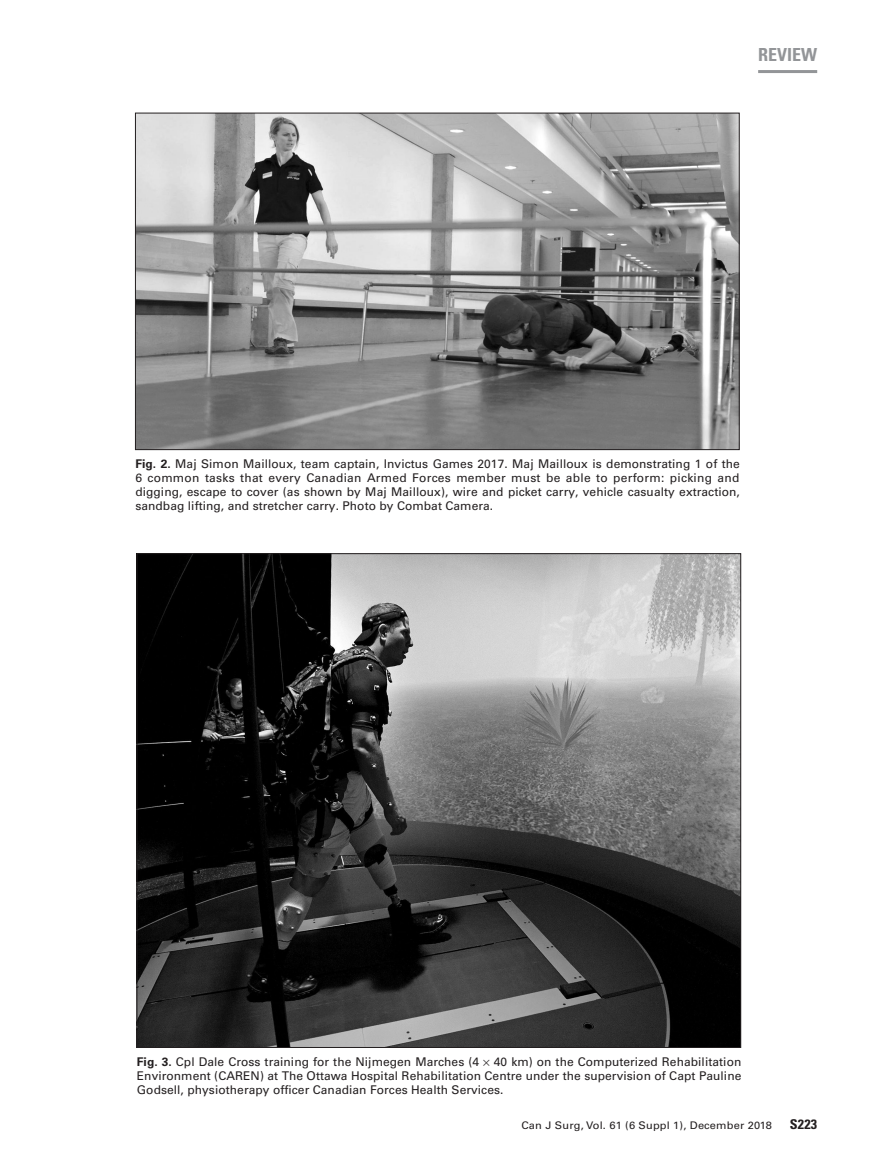
<style>
.page{position:relative;width:878px;height:1175px;background:#fff}
.page>*{position:absolute;margin:0;border:0;box-sizing:border-box;transform-origin:0 0}
.t1{font:700 condensed 18px "Univers LT Std";color:#939598}
.t2{font:700 condensed 13.5px "Univers LT Std";color:#231f20;scale:1.05 1}
.t3{font:12px/14.2px "Univers LT Std";letter-spacing:.005em;color:#231f20;text-align:justify}
.t4{font:10.5px "Univers LT Std";letter-spacing:.015em;color:#231f20;scale:1.05 1}
.s1{font-weight:700}
</style>
<div class="page">
<hr style="left:758px;top:70px;width:59px;height:3px;background:#939598">
<img style="left:137px;top:115px;width:600px;height:333px">
<img style="left:138px;top:555px;width:601px;height:490px">
<h1 class="t1" style="left:758px;top:44px;width:61px">REVIEW</h1>
<p class="t3" style="left:135px;top:456px;width:606px"><span class="s1">Fig. 2.</span> Maj Simon Mailloux, team captain, Invictus Games 2017. Maj Mailloux is demonstrating 1 of the 6 common tasks that every Canadian Armed Forces member must be able to perform: picking and digging, escape to cover (as shown by Maj Mailloux), wire and picket carry, vehicle casualty extraction, sandbag lifting, and stretcher carry. Photo by Combat Camera.</p>
<p class="t3" style="left:137px;top:1054px;width:606px"><span class="s1">Fig. 3.</span> Cpl Dale Cross training for the Nijmegen Marches (4 40 km) on the Computerized Rehabilitation Environment (CAREN) at The Ottawa Hospital Rehabilitation Centre under the supervision of Capt Pauline Godsell, physiotherapy officer Canadian Forces Health Services.</p>
<p class="t4" style="left:521px;top:1119px;width:240px">Can J Surg, Vol. 61 (6 Suppl 1), December 2018</p>
<p class="t2" style="left:789px;top:1116px;width:28px">S223</p>
</div>
